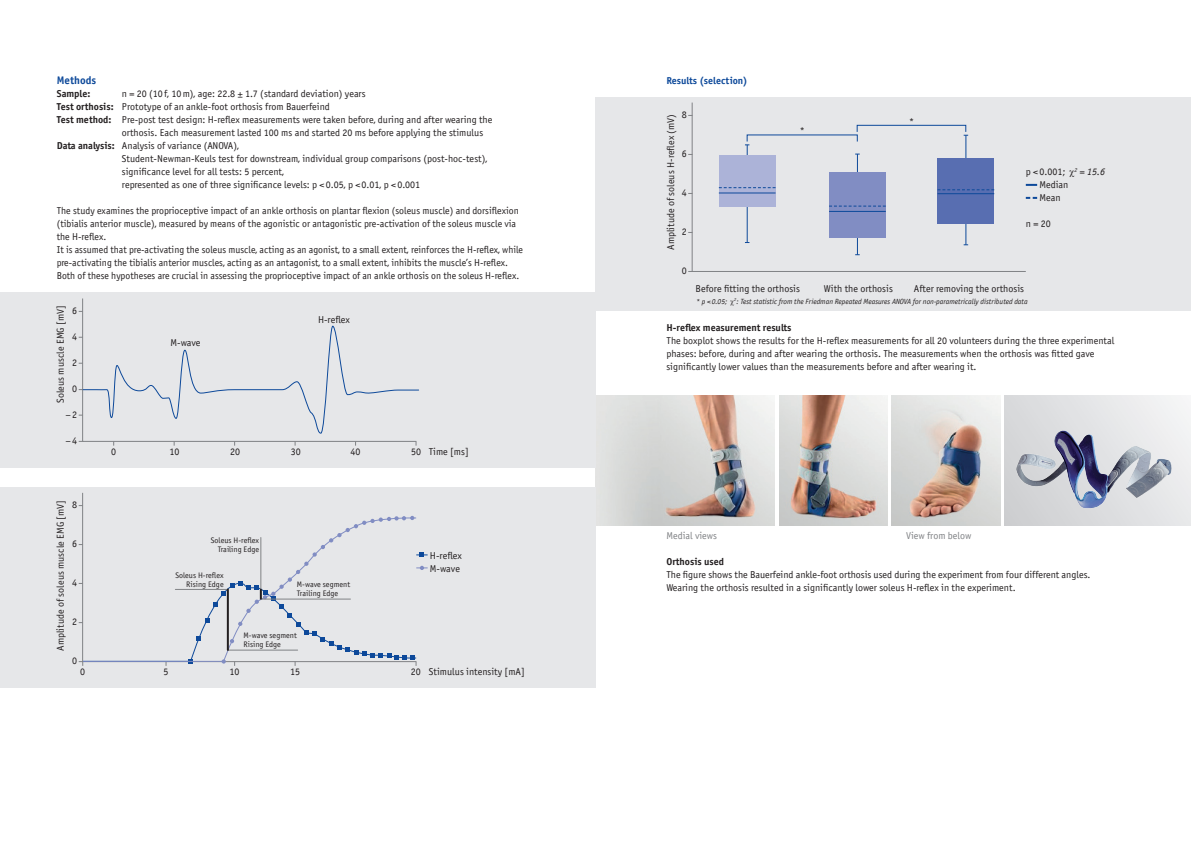
<style>
.page{position:relative;width:1191px;height:842px;background:#fff}
.page>*{position:absolute;margin:0;border:0;box-sizing:border-box;transform-origin:0 0}
.t1{font:700 11px "BF Officina Sans N";color:#0d499a}
.t2{font:10px/13px "BF Officina Sans N";color:#231f20}
.t3{font:700 10px "BF Officina Sans N";color:#231f20}
.t4{font:10px "BF Officina Sans N";color:#808285}
.t5{font:700 10px "BF Officina Sans N";color:#0d499a}
.t6{font:8px/9px "BF Officina Sans N";color:#231f20;text-align:right}
.t7{font:italic 7.5px "BF Officina Sans N";color:#231f20}
.s1{font-weight:700}
.s2{font-style:italic}
</style>
<div class="page">
<div style="left:595px;top:97px;width:596px;height:214px;background:#e6e7e9"></div>
<svg style="left:691px;top:102px;width:335px;height:170px"></svg>
<div style="left:829px;top:172px;width:56px;height:66px;background:#818dc3"></div>
<div style="left:937px;top:159px;width:57px;height:65px;background:#586eb1"></div>
<hr style="left:829px;top:211px;width:56px;height:1px;background:#0d499a">
<hr style="left:719px;top:192px;width:56px;height:1px;background:#0d499a">
<hr style="left:937px;top:193px;width:57px;height:1px;background:#0d499a">
<svg style="left:829px;top:206px;width:56px;height:1px"></svg>
<svg style="left:719px;top:187px;width:56px;height:1px"></svg>
<svg style="left:937px;top:189px;width:57px;height:1px"></svg>
<div style="left:856px;top:125px;width:110px;height:7px;border:1px solid #0d499a"></div>
<img style="left:779px;top:396px;width:108px;height:130px">
<img style="left:595px;top:396px;width:180px;height:130px">
<img style="left:891px;top:396px;width:109px;height:130px">
<div style="left:1004px;top:396px;width:187px;height:130px;background:linear-gradient(to right,#d2d4d6,#f0f1f2)"></div>
<img style="left:1014px;top:427px;width:165px;height:83px">
<div style="left:0;top:487px;width:595px;height:201px;background:#e6e7e9"></div>
<div style="left:0;top:293px;width:595px;height:175px;background:#e6e7e9"></div>
<svg style="left:82px;top:298px;width:334px;height:144px"></svg>
<svg style="left:79px;top:325px;width:340px;height:109px"></svg>
<svg style="left:1025px;top:184px;width:12px;height:2px"></svg>
<svg style="left:1025px;top:197px;width:12px;height:2px"></svg>
<svg style="left:79px;top:516px;width:348px;height:150px"></svg>
<p class="t1" style="left:57px;top:73px;width:41px">Methods</p>
<p class="t3" style="left:57px;top:87px;width:35px">Sample:</p>
<p class="t2" style="left:122px;top:87px;width:245px">n = 20 (10 f, 10m), age: 22.8 ± 1.7 (standard deviation) years</p>
<p class="t2" style="left:57px;top:100px;width:275px"><span class="s1">Test orthosis:</span> Prototype of an ankle-foot orthosis from Bauerfeind</p>
<p class="t2" style="left:57px;top:113px;width:437px"><span class="s1">Test method:</span> Pre-post test design: H-reflex measurements were taken before, during and after wearing the</p>
<p class="t2" style="left:122px;top:126px;width:363px">orthosis. Each measurement lasted 100 ms and started 20 ms before applying the stimulus</p>
<p class="t2" style="left:57px;top:139px;width:184px"><span class="s1">Data analysis:</span> Analysis of variance (ANOVA),</p>
<p class="t2" style="left:122px;top:152px;width:367px">Student-Newman-Keuls test for downstream, individual group comparisons (post-hoc-test),</p>
<p class="t2" style="left:122px;top:165px;width:163px">significance level for all tests: 5 percent,</p>
<p class="t2" style="left:122px;top:178px;width:300px">represented as one of three significance levels: p &lt; 0.05, p &lt;0.01, p &lt; 0.001</p>
<p class="t2" style="left:57px;top:204px;width:468px">The study examines the proprioceptive impact of an ankle orthosis on plantar flexion (soleus muscle) and dorsiflexion (tibialis anterior muscle), measured by means of the agonistic or antagonistic pre-activation of the soleus muscle via the H-reflex.<br>It is assumed that pre-activating the soleus muscle, acting as an agonist, to a small extent, reinforces the H-reflex, while pre-activating the tibialis anterior muscles, acting as an antagonist, to a small extent, inhibits the muscle’s H-reflex.<br>Both of these hypotheses are crucial in assessing the proprioceptive impact of an ankle orthosis on the soleus H-reflex.</p>
<p class="t2" style="left:54px;top:403px;width:99px;rotate:-90deg">Soleus muscle EMG [mV]</p>
<p class="t2" style="left:72px;top:304px;width:6px">6</p>
<p class="t2" style="left:72px;top:330px;width:6px">4</p>
<p class="t2" style="left:72px;top:356px;width:6px">2</p>
<p class="t2" style="left:72px;top:382px;width:6px">0</p>
<p class="t2" style="left:65px;top:408px;width:13px">–2</p>
<p class="t2" style="left:65px;top:434px;width:13px">–4</p>
<p class="t2" style="left:171px;top:336px;width:32px">M-wave</p>
<p class="t2" style="left:318px;top:313px;width:34px">H-reflex</p>
<p class="t2" style="left:111px;top:445px;width:6px">0</p>
<p class="t2" style="left:169px;top:445px;width:11px">10</p>
<p class="t2" style="left:230px;top:445px;width:11px">20</p>
<p class="t2" style="left:291px;top:445px;width:11px">30</p>
<p class="t2" style="left:350px;top:445px;width:11px">40</p>
<p class="t2" style="left:411px;top:445px;width:11px">50</p>
<p class="t2" style="left:429px;top:445px;width:41px">Time [ms]</p>
<p class="t2" style="left:54px;top:651px;width:152px;rotate:-90deg">Amplitude of soleus muscle EMG [mV]</p>
<p class="t2" style="left:72px;top:498px;width:7px">8</p>
<p class="t2" style="left:72px;top:537px;width:6px">6</p>
<p class="t2" style="left:72px;top:576px;width:6px">4</p>
<p class="t2" style="left:72px;top:615px;width:6px">2</p>
<p class="t2" style="left:72px;top:654px;width:6px">0</p>
<p class="t6" style="left:211px;top:536px;width:50px">Soleus H-reflex<br>Trailing Edge</p>
<p class="t6" style="left:175px;top:570px;width:50px">Soleus H-reflex<br>Rising Edge</p>
<p class="t6" style="left:297px;top:580px;width:55px;text-align:left">M-wave segment<br>Trailing Edge</p>
<p class="t6" style="left:244px;top:631px;width:55px;text-align:left">M-wave segment<br>Rising Edge</p>
<p class="t2" style="left:80px;top:665px;width:6px">0</p>
<p class="t2" style="left:163px;top:665px;width:6px">5</p>
<p class="t2" style="left:230px;top:665px;width:11px">10</p>
<p class="t2" style="left:290px;top:665px;width:11px">15</p>
<p class="t2" style="left:411px;top:665px;width:11px">20</p>
<p class="t2" style="left:430px;top:549px;width:34px">H-reflex<br>M-wave</p>
<p class="t2" style="left:429px;top:665px;width:97px">Stimulus intensity [mA]</p>
<p class="t5" style="left:666px;top:74px;width:83px">Results (selection)</p>
<p class="t2" style="left:682px;top:108px;width:7px">8</p>
<p class="t2" style="left:664px;top:250px;width:137px;rotate:-90deg">Amplitude of soleus H-reflex (mV)</p>
<p class="t2" style="left:682px;top:147px;width:6px">6</p>
<p class="t2" style="left:682px;top:186px;width:6px">4</p>
<p class="t2" style="left:682px;top:225px;width:6px">2</p>
<p class="t2" style="left:682px;top:264px;width:6px">0</p>
<p class="t2" style="left:799px;top:124px;width:6px">*</p>
<p class="t2" style="left:909px;top:115px;width:6px">*</p>
<p class="t2" style="left:1039px;top:165px;width:67px;text-indent:-14px">p &lt; 0.001; <sup>2</sup> <span class="s2">= 15.6<br></span>Median<br>Mean</p>
<p class="t2" style="left:1025px;top:217px;width:26px">n = 20</p>
<p class="t2" style="left:695px;top:282px;width:106px">Before fitting the orthosis</p>
<p class="t2" style="left:824px;top:282px;width:71px">With the orthosis</p>
<p class="t2" style="left:914px;top:282px;width:112px">After removing the orthosis</p>
<p class="t7" style="left:696px;top:297px;width:333px">* p &lt; 0.05; <sup>2</sup>: Test statistic from the Friedman Repeated Measures ANOVA for non-parametrically distributed data</p>
<p class="t3" style="left:666px;top:321px;width:127px">H-reflex measurement results</p>
<p class="t2" style="left:666px;top:334px;width:449px">The boxplot shows the results for the H-reflex measurements for all 20 volunteers during the three experimental phases: before, during and after wearing the orthosis. The measurements when the orthosis was fitted gave significantly lower values than the measurements before and after wearing it.</p>
<p class="t4" style="left:666px;top:529px;width:52px">Medial views</p>
<p class="t4" style="left:906px;top:529px;width:67px">View from below</p>
<p class="t3" style="left:666px;top:555px;width:59px">Orthosis used</p>
<p class="t2" style="left:666px;top:568px;width:426px">The figure shows the Bauerfeind ankle-foot orthosis used during the experiment from four different angles.<br>Wearing the orthosis resulted in a significantly lower soleus H-reflex in the experiment.</p>
</div>
